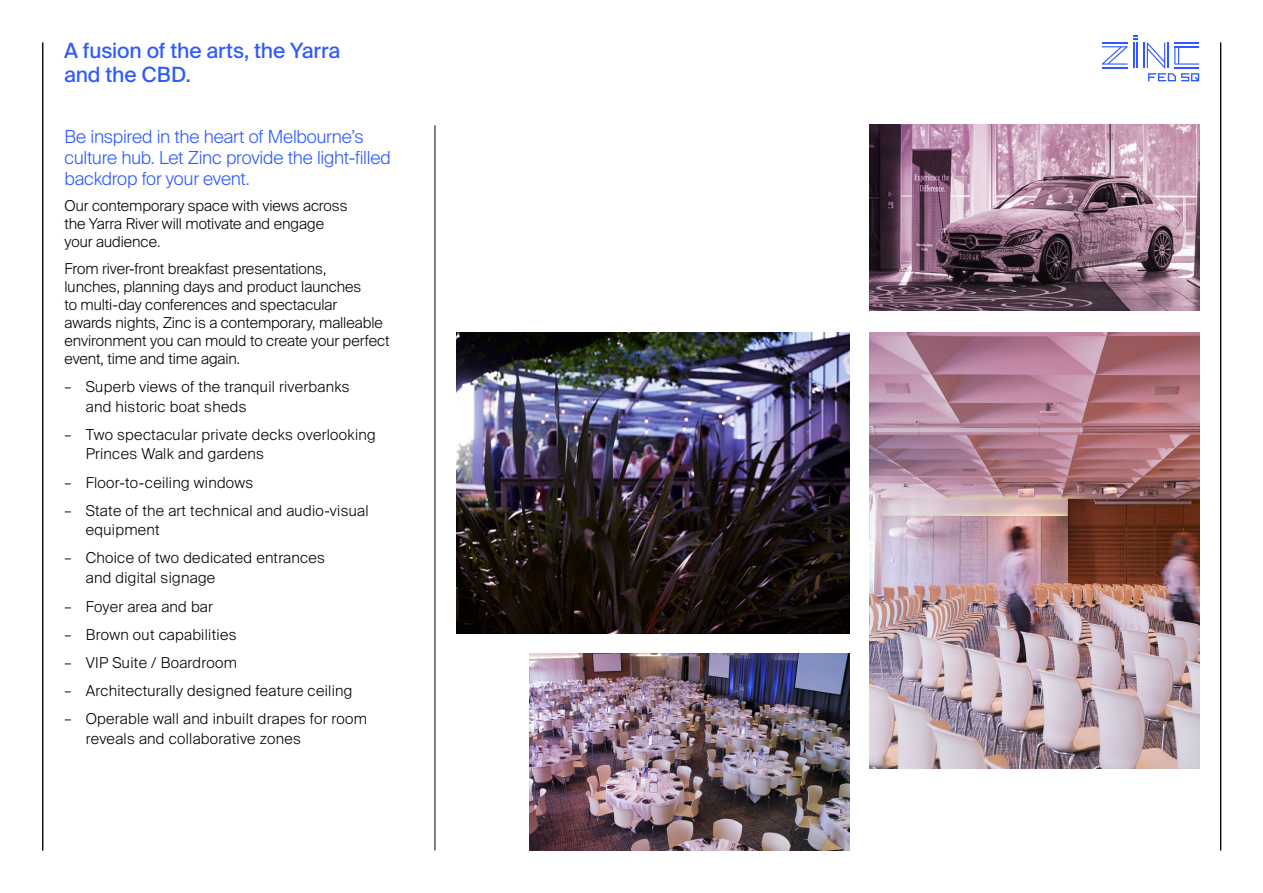
<style>
.page{position:relative;width:1263px;height:893px;background:#fff}
.page>*{position:absolute;margin:0;border:0;box-sizing:border-box;transform-origin:0 0}
.t1{font:21px/24px "Suisse Intl";letter-spacing:-.005em;color:#2d59fe}
.t2{font:300 18px/21px "Suisse Intl";letter-spacing:-.01em;color:#2d59fe}
.t3{font:300 15px/19.8px "Suisse Intl";letter-spacing:.02em;color:#000}
.t4{font:300 15px/18px "Suisse Intl";color:#000}
</style>
<div class="page">
<hr style="left:435px;top:125px;width:1px;height:725px;background:#000">
<svg style="left:1102px;top:43px;width:25px;height:25px"></svg>
<svg style="left:1133px;top:35px;width:66px;height:46px"></svg>
<hr style="left:1220px;top:43px;width:1px;height:807px;background:#000">
<hr style="left:42px;top:43px;width:1px;height:807px;background:#000">
<img style="left:456px;top:332px;width:393px;height:302px">
<img style="left:529px;top:653px;width:320px;height:197px">
<img style="left:870px;top:125px;width:329px;height:186px">
<img style="left:870px;top:332px;width:329px;height:436px">
<h1 class="t1" style="left:64px;top:38px;width:278px">A fusion of the arts, the Yarra and the CBD.</h1>
<p class="t2" style="left:65px;top:126px;width:328px">Be inspired in the heart of Melbourne’s culture hub. Let Zinc provide the light-filled backdrop for your event.</p>
<p class="t4" style="left:65px;top:197px;width:284px">Our contemporary space with views across the Yarra River will motivate and engage your audience.</p>
<p class="t4" style="left:65px;top:259px;width:327px">From river-front breakfast presentations,<br>lunches, planning days and product launches<br>to multi-day conferences and spectacular<br>awards nights, Zinc is a contemporary, malleable environment you can mould to create your perfect event, time and time again.</p>
<p class="t3" style="left:86px;top:377px;width:265px;text-indent:-21px">– Superb views of the tranquil riverbanks and historic boat sheds</p>
<p class="t3" style="left:86px;top:424px;width:291px;text-indent:-21px">– Two spectacular private decks overlooking<br>Princes Walk and gardens</p>
<p class="t3" style="left:65px;top:472px;width:190px">– Floor-to-ceiling windows</p>
<p class="t3" style="left:86px;top:500px;width:284px;text-indent:-21px">– State of the art technical and audio-visual equipment</p>
<p class="t3" style="left:86px;top:548px;width:241px;text-indent:-21px">– Choice of two dedicated entrances and digital signage</p>
<p class="t3" style="left:65px;top:596px;width:150px">– Foyer area and bar</p>
<p class="t3" style="left:65px;top:625px;width:173px">– Brown out capabilities</p>
<p class="t3" style="left:65px;top:653px;width:174px">– VIP Suite / Boardroom</p>
<p class="t3" style="left:65px;top:681px;width:289px">– Architecturally designed feature ceiling</p>
<p class="t3" style="left:86px;top:709px;width:283px;text-indent:-21px">– Operable wall and inbuilt drapes for room reveals and collaborative zones</p>
</div>
